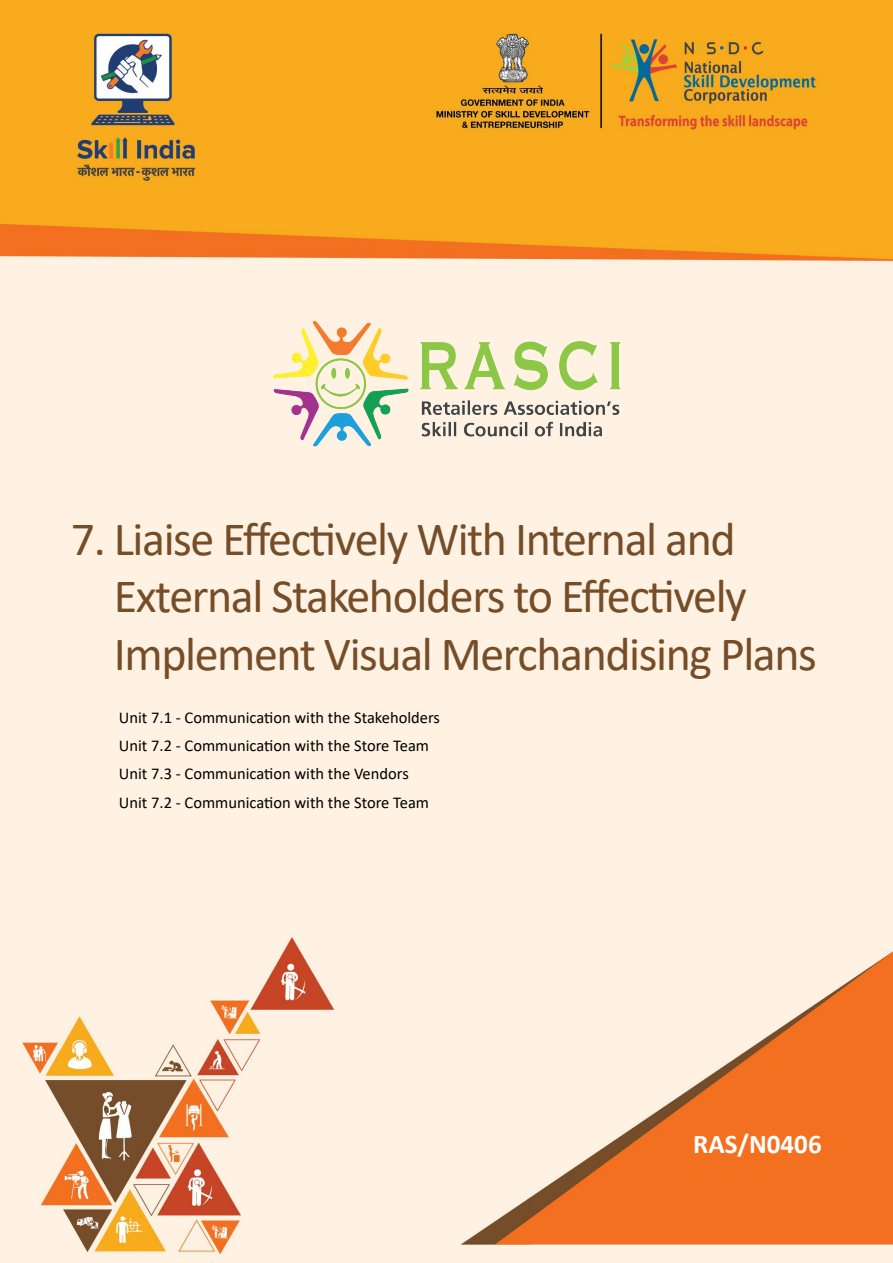
<style>
.page{position:relative;width:893px;height:1263px;background:#fff}
.page>*{position:absolute;margin:0;border:0;box-sizing:border-box;transform-origin:0 0}
.t1{font:48px/57.6px "Calibri";letter-spacing:-.03em;color:#754d29}
.t2{font:700 27px "Calibri";color:#fff}
.t3{font:16.5px/28.3px "Calibri";color:#000}
</style>
<div class="page">
<img style="left:0;top:0;width:893px;height:1263px">
<img style="left:273px;top:321px;width:348px;height:125px">
<h1 class="t1" style="left:114px;top:509px;width:705px;text-indent:-43px">7. Liaise Effectively With Internal and<br>External Stakeholders to Effectively<br>Implement Visual Merchandising Plans</h1>
<p class="t3" style="left:119px;top:703px;width:323px">Unit 7.1 - Communication with the Stakeholders Unit 7.2 - Communication with the Store Team Unit 7.3 - Communication with the Vendors Unit 7.2 - Communication with the Store Team</p>
<h2 class="t2" style="left:693px;top:1125px;width:130px">RAS/N0406</h2>
</div>
